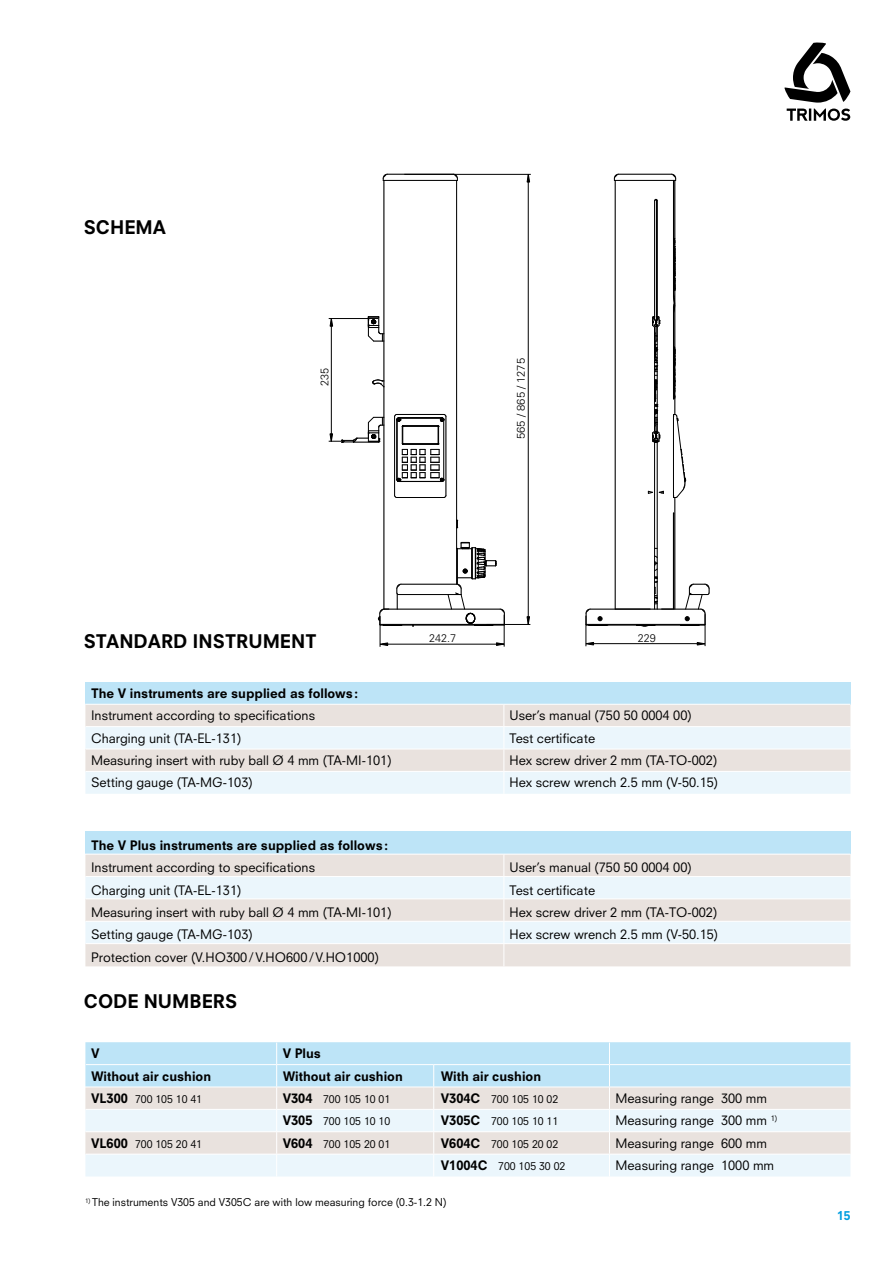
<style>
.page{position:relative;width:893px;height:1263px;background:#fff}
.page>*{position:absolute;margin:0;border:0;box-sizing:border-box;transform-origin:0 0}
.t1{font:800 18.3px "Neuzeit S";color:#000}
.t2{font:12.75px "Neuzeit S";color:#000}
.t3{font:800 12.75px "Neuzeit S";color:#000}
.t4{font:800 12px "Neuzeit S";color:#009ee0}
.t5{font:300 11.1px "Univers LT Std";color:#000}
.t6{font:10.5px "Neuzeit S";color:#000}
.s1{font-weight:800;font-size:12.75px}
</style>
<div class="page">
<svg style="left:784px;top:42px;width:66px;height:79px"></svg>
<hr style="left:380px;top:625px;width:124px;height:1px;background:#000">
<hr style="left:586px;top:625px;width:119px;height:1px;background:#000">
<hr style="left:380px;top:624px;width:124px;height:1px;background:#000">
<hr style="left:586px;top:624px;width:119px;height:1px;background:#000">
<hr style="left:384px;top:180px;width:1px;height:429px;background:#000">
<hr style="left:394px;top:416px;width:1px;height:79px;background:#000">
<hr style="left:384px;top:609px;width:116px;height:1px;background:#000">
<hr style="left:590px;top:609px;width:111px;height:1px;background:#000">
<hr style="left:398px;top:594px;width:62px;height:1px;background:#000">
<hr style="left:401px;top:584px;width:56px;height:1px;background:#000">
<hr style="left:446px;top:416px;width:1px;height:79px;background:#000">
<hr style="left:456px;top:180px;width:1px;height:404px;background:#000">
<hr style="left:397px;top:497px;width:47px;height:1px;background:#000">
<hr style="left:615px;top:180px;width:1px;height:429px;background:#000">
<hr style="left:654px;top:442px;width:1px;height:167px;background:#000">
<hr style="left:654px;top:201px;width:1px;height:119px;background:#000">
<svg style="left:372px;top:379px;width:13px;height:9px"></svg>
<hr style="left:656px;top:200px;width:1px;height:120px;background:#000">
<hr style="left:657px;top:442px;width:1px;height:167px;background:#000">
<hr style="left:657px;top:201px;width:1px;height:119px;background:#000">
<svg style="left:647px;top:490px;width:17px;height:4px"></svg>
<hr style="left:673px;top:513px;width:1px;height:96px;background:#000">
<hr style="left:673px;top:180px;width:1px;height:114px;background:#000">
<hr style="left:673px;top:312px;width:1px;height:87px;background:#000">
<hr style="left:674px;top:497px;width:1px;height:112px;background:#000">
<hr style="left:674px;top:180px;width:1px;height:234px;background:#000">
<svg style="left:367px;top:316px;width:17px;height:26px"></svg>
<svg style="left:674px;top:347px;width:2px;height:52px"></svg>
<svg style="left:673px;top:238px;width:3px;height:74px"></svg>
<svg style="left:652px;top:316px;width:8px;height:127px"></svg>
<hr style="left:383px;top:180px;width:74px;height:1px;background:#000">
<hr style="left:614px;top:180px;width:62px;height:1px;background:#000">
<hr style="left:387px;top:174px;width:66px;height:1px;background:#000">
<hr style="left:618px;top:174px;width:53px;height:1px;background:#000">
<svg style="left:452px;top:173px;width:6px;height:7px"></svg>
<svg style="left:382px;top:173px;width:6px;height:7px"></svg>
<svg style="left:378px;top:583px;width:24px;height:43px"></svg>
<svg style="left:447px;top:541px;width:58px;height:85px"></svg>
<svg style="left:394px;top:414px;width:53px;height:68px"></svg>
<svg style="left:671px;top:173px;width:5px;height:7px"></svg>
<svg style="left:614px;top:173px;width:5px;height:7px"></svg>
<svg style="left:673px;top:414px;width:13px;height:84px"></svg>
<svg style="left:654px;top:555px;width:19px;height:55px"></svg>
<svg style="left:680px;top:583px;width:30px;height:43px"></svg>
<svg style="left:585px;top:608px;width:23px;height:18px"></svg>
<svg style="left:379px;top:642px;width:9px;height:4px"></svg>
<hr style="left:380px;top:616px;width:1px;height:31px;background:#000">
<hr style="left:504px;top:615px;width:1px;height:32px;background:#000">
<hr style="left:382px;top:644px;width:122px;height:1px;background:#000">
<svg style="left:496px;top:642px;width:9px;height:4px"></svg>
<svg style="left:585px;top:642px;width:9px;height:4px"></svg>
<hr style="left:586px;top:616px;width:1px;height:30px;background:#000">
<hr style="left:705px;top:614px;width:1px;height:32px;background:#000">
<hr style="left:588px;top:643px;width:117px;height:1px;background:#000">
<svg style="left:697px;top:642px;width:9px;height:4px"></svg>
<hr style="left:329px;top:318px;width:49px;height:1px;background:#000">
<svg style="left:329px;top:416px;width:55px;height:27px"></svg>
<hr style="left:331px;top:318px;width:1px;height:123px;background:#000">
<svg style="left:329px;top:319px;width:4px;height:8px"></svg>
<hr style="left:404px;top:174px;width:127px;height:1px;background:#000">
<hr style="left:486px;top:624px;width:44px;height:1px;background:#000">
<svg style="left:526px;top:616px;width:4px;height:8px"></svg>
<svg style="left:526px;top:174px;width:4px;height:9px"></svg>
<hr style="left:528px;top:175px;width:1px;height:449px;background:#000">
<div style="left:85px;top:832px;width:765px;height:22px;background:#bde4f7"></div>
<div style="left:85px;top:855px;width:765px;height:111px;background:#e9e2de"></div>
<svg style="left:85px;top:876px;width:765px;height:68px;background:#eaeff2"></svg>
<hr style="left:86px;top:876px;width:418px;height:1px;background:#fff">
<hr style="left:504px;top:876px;width:346px;height:1px;background:#fff">
<hr style="left:86px;top:898px;width:418px;height:1px;background:#fff">
<hr style="left:504px;top:898px;width:346px;height:1px;background:#fff">
<hr style="left:86px;top:921px;width:418px;height:1px;background:#fff">
<hr style="left:504px;top:921px;width:346px;height:1px;background:#fff">
<hr style="left:86px;top:943px;width:418px;height:1px;background:#fff">
<hr style="left:504px;top:943px;width:346px;height:1px;background:#fff">
<svg style="left:503px;top:855px;width:1px;height:111px"></svg>
<div style="left:85px;top:682px;width:765px;height:22px;background:#bde4f7"></div>
<div style="left:85px;top:705px;width:765px;height:21px;background:#e9e2de"></div>
<svg style="left:85px;top:727px;width:765px;height:67px;background:#eaeff2"></svg>
<hr style="left:86px;top:749px;width:418px;height:1px;background:#fff">
<hr style="left:504px;top:749px;width:346px;height:1px;background:#fff">
<hr style="left:86px;top:771px;width:418px;height:1px;background:#fff">
<hr style="left:504px;top:771px;width:346px;height:1px;background:#fff">
<svg style="left:503px;top:705px;width:1px;height:89px"></svg>
<svg style="left:85px;top:1042px;width:765px;height:134px;background:#dceaf0"></svg>
<hr style="left:86px;top:1064px;width:191px;height:1px;background:#fff">
<hr style="left:277px;top:1064px;width:157px;height:1px;background:#fff">
<hr style="left:434px;top:1064px;width:175px;height:1px;background:#fff">
<hr style="left:609px;top:1064px;width:241px;height:1px;background:#fff">
<hr style="left:85px;top:1086px;width:192px;height:1px;background:#fff">
<hr style="left:277px;top:1086px;width:157px;height:1px;background:#fff">
<hr style="left:434px;top:1086px;width:175px;height:1px;background:#fff">
<hr style="left:609px;top:1086px;width:241px;height:1px;background:#fff">
<h1 class="t1" style="left:84px;top:216px;width:84px">SCHEMA</h1>
<p class="t5" style="left:318px;top:386px;width:20px;rotate:-90deg">235</p>
<p class="t5" style="left:514px;top:439px;width:82px;rotate:-90deg">565 / 865 / 1275</p>
<h1 class="t1" style="left:84px;top:630px;width:234px">STANDARD INSTRUMENT</h1>
<p class="t5" style="left:429px;top:631px;width:29px">242.7</p>
<p class="t5" style="left:638px;top:631px;width:20px">229</p>
<p class="t3" style="left:91px;top:685px;width:269px">The V instruments are supplied as follows:</p>
<p class="t2" style="left:91px;top:708px;width:226px">Instrument according to specifications</p>
<p class="t2" style="left:509px;top:708px;width:184px">User’s manual (750 50 0004 00)</p>
<p class="t2" style="left:91px;top:730px;width:152px">Charging unit (TA-EL-131)</p>
<p class="t2" style="left:509px;top:730px;width:87px">Test certificate</p>
<p class="t2" style="left:91px;top:752px;width:302px">Measuring insert with ruby ball Ø 4 mm (TA-MI-101)</p>
<p class="t2" style="left:509px;top:752px;width:209px">Hex screw driver 2 mm (TA-TO-002)</p>
<p class="t2" style="left:91px;top:775px;width:163px">Setting gauge (TA-MG-103)</p>
<p class="t2" style="left:509px;top:775px;width:210px">Hex screw wrench 2.5 mm (V-50.15)</p>
<p class="t3" style="left:91px;top:837px;width:298px">The V Plus instruments are supplied as follows:</p>
<p class="t2" style="left:91px;top:860px;width:226px">Instrument according to specifications</p>
<p class="t2" style="left:509px;top:860px;width:184px">User’s manual (750 50 0004 00)</p>
<p class="t2" style="left:91px;top:882px;width:152px">Charging unit (TA-EL-131)</p>
<p class="t2" style="left:509px;top:882px;width:87px">Test certificate</p>
<p class="t2" style="left:91px;top:904px;width:302px">Measuring insert with ruby ball Ø 4 mm (TA-MI-101)</p>
<p class="t2" style="left:509px;top:904px;width:209px">Hex screw driver 2 mm (TA-TO-002)</p>
<p class="t2" style="left:91px;top:927px;width:163px">Setting gauge (TA-MG-103)</p>
<p class="t2" style="left:509px;top:927px;width:210px">Hex screw wrench 2.5 mm (V-50.15)</p>
<p class="t2" style="left:91px;top:949px;width:289px">Protection cover (V.HO300/V.HO600/V.HO1000)</p>
<h1 class="t1" style="left:84px;top:990px;width:153px">CODE NUMBERs</h1>
<p class="t3" style="left:91px;top:1046px;width:10px">V</p>
<p class="t3" style="left:283px;top:1046px;width:40px">V Plus</p>
<p class="t3" style="left:91px;top:1068px;width:122px">Without air cushion</p>
<p class="t3" style="left:283px;top:1068px;width:122px">Without air cushion</p>
<p class="t3" style="left:441px;top:1068px;width:102px">With air cushion</p>
<p class="t6" style="left:91px;top:1093px;width:113px"><span class="s1">VL300</span> 700 105 10 41</p>
<p class="t6" style="left:283px;top:1093px;width:109px"><span class="s1">V304</span> 700 105 10 01</p>
<p class="t6" style="left:441px;top:1093px;width:119px"><span class="s1">V304C</span> 700 105 10 02</p>
<p class="t2" style="left:615px;top:1090px;width:153px">Measuring range 300 mm</p>
<p class="t6" style="left:283px;top:1115px;width:109px"><span class="s1">V305</span> 700 105 10 10</p>
<p class="t6" style="left:441px;top:1115px;width:119px"><span class="s1">V305C</span> 700 105 10 11</p>
<p class="t2" style="left:615px;top:1113px;width:163px">Measuring range 300 mm <sup>1)</sup></p>
<p class="t6" style="left:91px;top:1137px;width:113px"><span class="s1">VL600</span> 700 105 20 41</p>
<p class="t6" style="left:283px;top:1137px;width:109px"><span class="s1">V604</span> 700 105 20 01</p>
<p class="t6" style="left:441px;top:1137px;width:119px"><span class="s1">V604C</span> 700 105 20 02</p>
<p class="t2" style="left:615px;top:1135px;width:153px">Measuring range 600 mm</p>
<p class="t6" style="left:441px;top:1160px;width:126px"><span class="s1">V1004C</span> 700 105 30 02</p>
<p class="t2" style="left:615px;top:1158px;width:160px">Measuring range 1000 mm</p>
<p class="t6" style="left:85px;top:1196px;width:363px"><sup>1)</sup> The instruments V305 and V305C are with low measuring force (0.3-1.2 N)</p>
<p class="t4" style="left:837px;top:1209px;width:15px">15</p>
</div>
